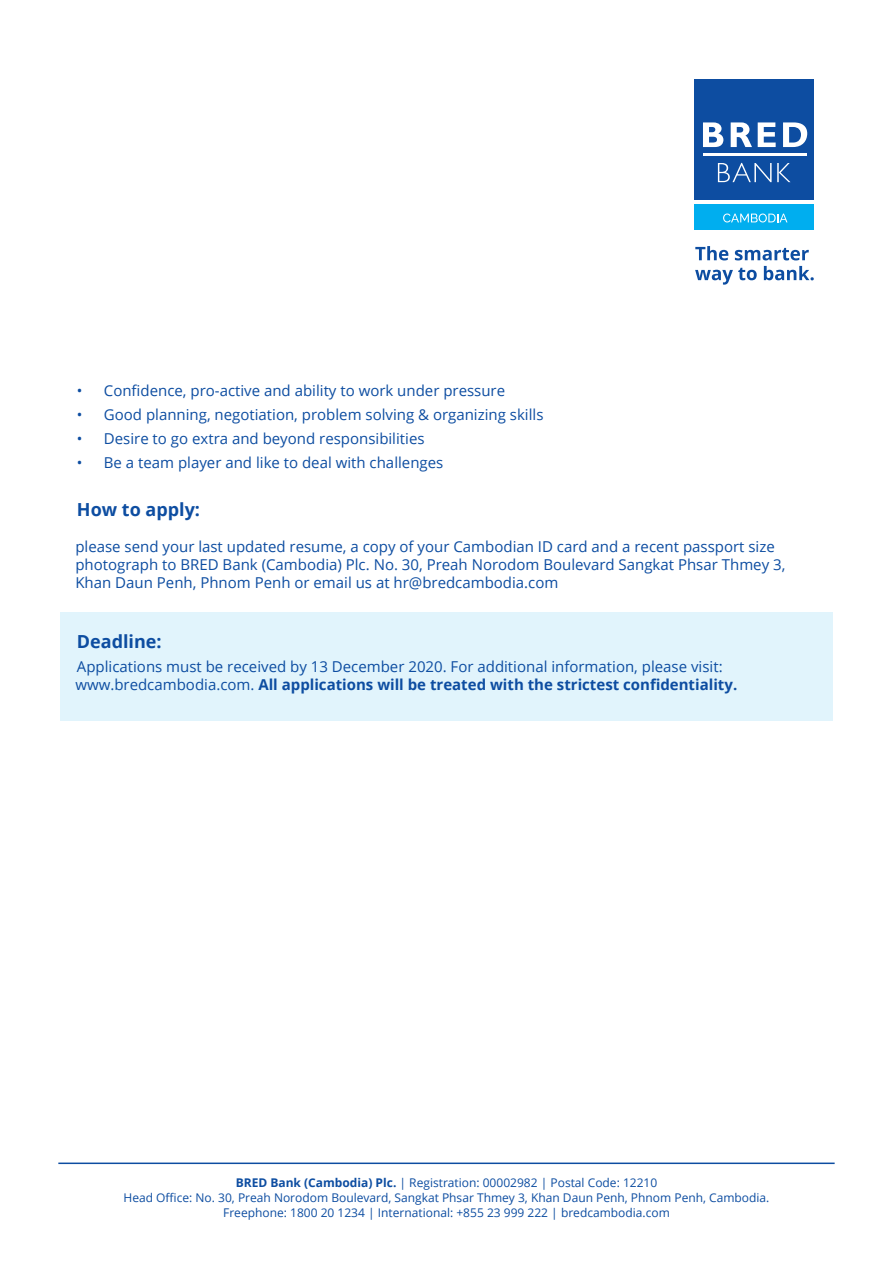
<style>
.page{position:relative;width:893px;height:1263px;background:#fff}
.page>*{position:absolute;margin:0;border:0;box-sizing:border-box;transform-origin:0 0}
.OPEN_SANs{font:700 18px "Open Sans";color:#0d4da1}
.OPEN_SANs_no_Aline_t{font:15px/18px "Open Sans";color:#0d4da1}
.t1{font:12px "Open Sans";color:#0d4da1}
.s1{font-weight:700}
</style>
<div class="page">
<div style="left:694px;top:79px;width:120px;height:120px;background:#0d4da1"></div>
<div style="left:695px;top:204px;width:119px;height:26px;background:#00aeef"></div>
<svg style="left:723px;top:214px;width:64px;height:8px"></svg>
<svg style="left:703px;top:122px;width:20px;height:25px"></svg>
<svg style="left:731px;top:122px;width:21px;height:25px"></svg>
<svg style="left:758px;top:122px;width:18px;height:25px"></svg>
<svg style="left:783px;top:122px;width:24px;height:25px"></svg>
<hr style="left:703px;top:154px;width:103px;height:2px;background:#fff">
<svg style="left:718px;top:163px;width:72px;height:19px"></svg>
<svg style="left:695px;top:246px;width:33px;height:14px"></svg>
<svg style="left:735px;top:248px;width:74px;height:12px"></svg>
<svg style="left:695px;top:268px;width:62px;height:17px"></svg>
<svg style="left:764px;top:266px;width:50px;height:14px"></svg>
<div style="left:60px;top:612px;width:773px;height:108px;background:#e1f4fc"></div>
<hr style="left:58px;top:1162px;width:777px;height:2px;background:#0d4da1">
<p class="OPEN_SANs_no_Aline_t" style="left:77px;top:381px;width:430px">• Confidence, pro-active and ability to work under pressure</p>
<p class="OPEN_SANs_no_Aline_t" style="left:77px;top:405px;width:468px">• Good planning, negotiation, problem solving &amp; organizing skills</p>
<p class="OPEN_SANs_no_Aline_t" style="left:77px;top:429px;width:349px">• Desire to go extra and beyond responsibilities</p>
<p class="OPEN_SANs_no_Aline_t" style="left:77px;top:453px;width:368px">• Be a team player and like to deal with challenges</p>
<p class="OPEN_SANs" style="left:77px;top:497px;width:125px">How to apply:</p>
<p class="OPEN_SANs_no_Aline_t" style="left:75px;top:537px;width:711px">please send your last updated resume, a copy of your Cambodian ID card and a recent passport size photograph to BRED Bank (Cambodia) Plc. No. 30, Preah Norodom Boulevard Sangkat Phsar Thmey 3,<br>Khan Daun Penh, Phnom Penh or email us at hr@bredcambodia.com</p>
<p class="OPEN_SANs" style="left:77px;top:629px;width:86px">Deadline:</p>
<p class="OPEN_SANs_no_Aline_t" style="left:75px;top:657px;width:663px">Applications must be received by 13 December 2020. For additional information, please visit: www.bredcambodia.com. <span class="s1">All applications will be treated with the strictest confidentiality.</span></p>
<p class="t1" style="left:236px;top:1174px;width:423px"><span class="s1">BRED Bank (Cambodia) Plc.</span> | Registration: 00002982 | Postal Code: 12210</p>
<p class="t1" style="left:124px;top:1189px;width:647px">Head Office: No. 30, Preah Norodom Boulevard, Sangkat Phsar Thmey 3, Khan Daun Penh, Phnom Penh, Cambodia.</p>
<p class="t1" style="left:223px;top:1204px;width:448px">Freephone: 1800 20 1234 | International: +855 23 999 222 | bredcambodia.com</p>
</div>
